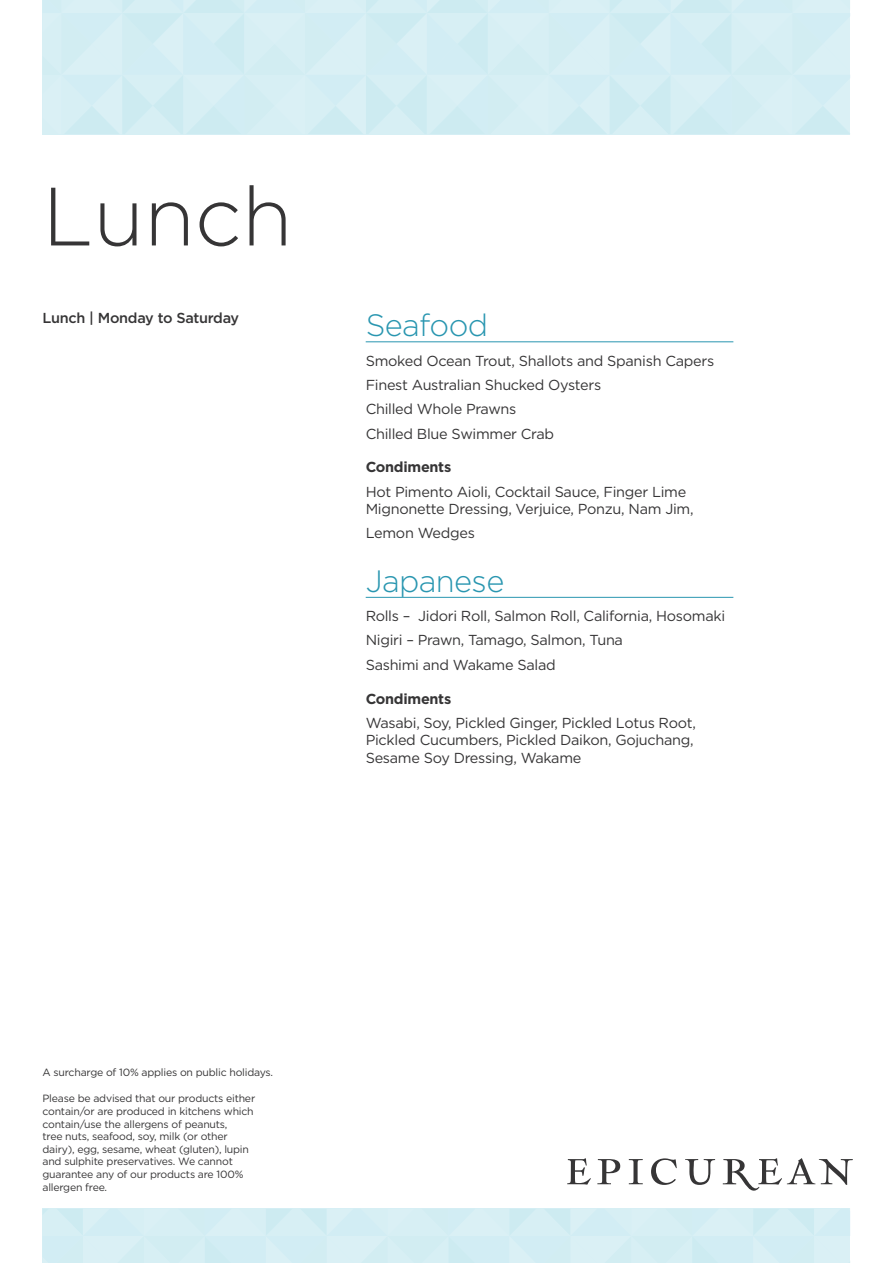
<style>
.page{position:relative;width:893px;height:1263px;background:#fff}
.page>*{position:absolute;margin:0;border:0;box-sizing:border-box;transform-origin:0 0}
.t1{font:300 82.5px "Gotham";color:#363536}
.t2{font:300 30.9px "Gotham";letter-spacing:-.02em;color:#2996b0}
.t3{font:14.4px/17.4px "Gotham";letter-spacing:-.02em;color:#363536}
.t4{font:500 14.4px "Gotham";letter-spacing:-.02em;color:#363536}
.t5{font:700 14.4px "Gotham";letter-spacing:-.02em;color:#363536}
.t6{font:10.5px/12.6px "Gotham";letter-spacing:-.02em;color:#363536}
</style>
<div class="page">
<hr style="left:366px;top:341px;width:367px;height:1px;background:#2996b0">
<hr style="left:366px;top:597px;width:367px;height:1px;background:#2996b0">
<svg style="left:567px;top:1158px;width:24px;height:27px"></svg>
<svg style="left:597px;top:1159px;width:23px;height:25px"></svg>
<svg style="left:629px;top:1159px;width:14px;height:25px"></svg>
<svg style="left:651px;top:1158px;width:26px;height:27px"></svg>
<svg style="left:685px;top:1159px;width:30px;height:26px"></svg>
<svg style="left:723px;top:1158px;width:130px;height:32px"></svg>
<svg style="left:43px;top:0;width:807px;height:134px;background:#d4edf3"></svg>
<div style="left:43px;top:1209px;width:807px;height:54px;background:#d4eef4"></div>
<p class="t1" style="left:43px;top:171px;width:251px">Lunch</p>
<p class="t4" style="left:43px;top:309px;width:198px">Lunch | Monday to Saturday</p>
<p class="t2" style="left:366px;top:308px;width:124px">Seafood</p>
<p class="t3" style="left:366px;top:352px;width:350px">Smoked Ocean Trout, Shallots and Spanish Capers</p>
<p class="t3" style="left:366px;top:376px;width:237px">Finest Australian Shucked Oysters</p>
<p class="t3" style="left:366px;top:400px;width:152px">Chilled Whole Prawns</p>
<p class="t3" style="left:366px;top:424px;width:190px">Chilled Blue Swimmer Crab</p>
<p class="t5" style="left:366px;top:458px;width:87px">Condiments</p>
<p class="t3" style="left:366px;top:482px;width:329px">Hot Pimento Aioli, Cocktail Sauce, Finger Lime<br>Mignonette Dressing, Verjuice, Ponzu, Nam Jim,</p>
<p class="t3" style="left:366px;top:524px;width:111px">Lemon Wedges</p>
<p class="t2" style="left:366px;top:564px;width:140px">Japanese</p>
<p class="t3" style="left:366px;top:607px;width:361px">Rolls – Jidori Roll, Salmon Roll, California, Hosomaki</p>
<p class="t3" style="left:366px;top:631px;width:259px">Nigiri – Prawn, Tamago, Salmon, Tuna</p>
<p class="t3" style="left:366px;top:656px;width:192px">Sashimi and Wakame Salad</p>
<p class="t5" style="left:366px;top:689px;width:87px">Condiments</p>
<p class="t3" style="left:366px;top:714px;width:332px">Wasabi, Soy, Pickled Ginger, Pickled Lotus Root,<br>Pickled Cucumbers, Pickled Daikon, Gojuchang,<br>Sesame Soy Dressing, Wakame</p>
<p class="t6" style="left:43px;top:1066px;width:232px">A surcharge of 10% applies on public holidays.</p>
<p class="t6" style="left:43px;top:1092px;width:214px">Please be advised that our products either contain/or are produced in kitchens which contain/use the allergens of peanuts,<br>tree nuts, seafood, soy, milk (or other dairy), egg, sesame, wheat (gluten), lupin and sulphite preservatives. We cannot guarantee any of our products are 100% allergen free.</p>
</div>
